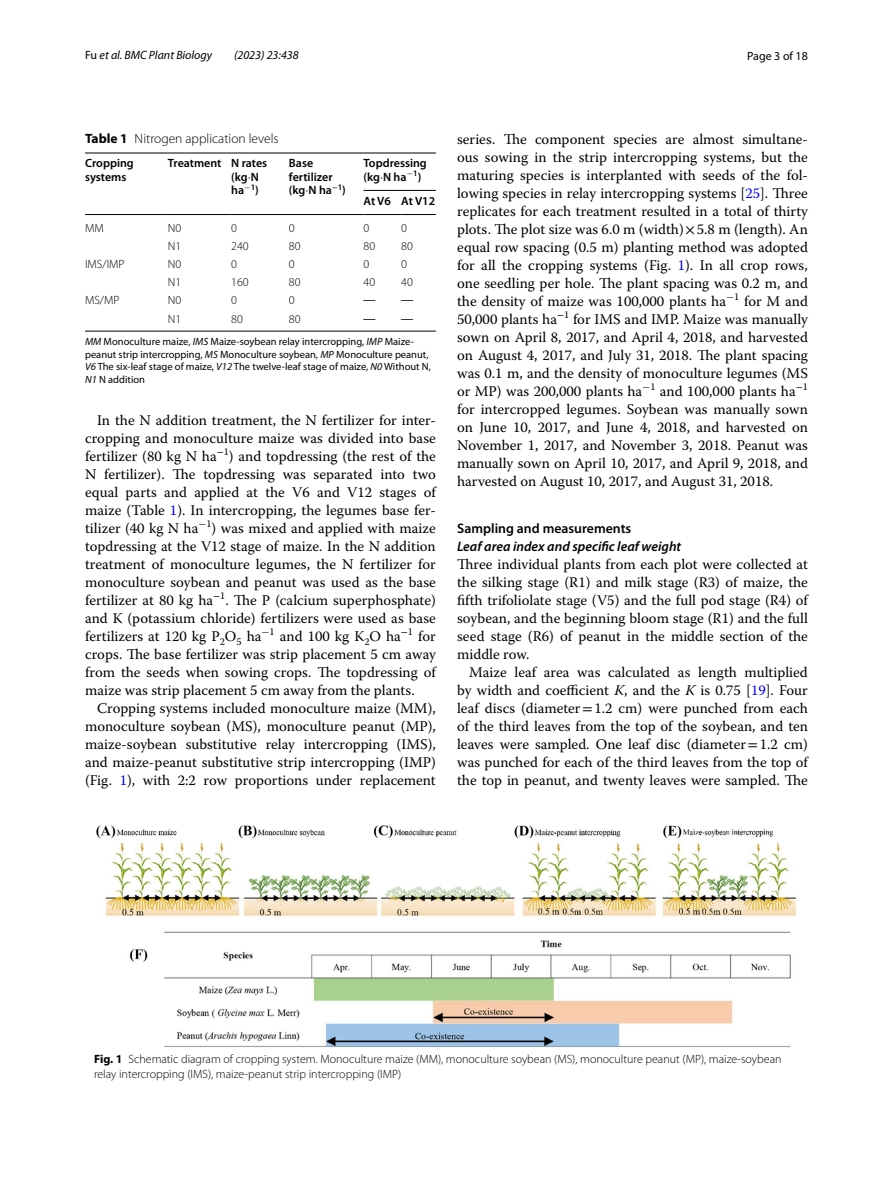
<style>
.page{position:relative;width:893px;height:1187px;background:#fff}
.page>*{position:absolute;margin:0;border:0;box-sizing:border-box;transform-origin:0 0}
.t1{font:14.7px/18px "Warnock Pro";color:#000;text-align:justify}
.t2{font:italic 600 13.8px "Myriad Pro";color:#000}
.t3{font:600 13.8px "Myriad Pro";color:#000}
.t4{font:300 13.5px "Myriad Pro";color:#000}
.t5{font:300 12px/15px "Myriad Pro";color:#000}
.t6{font:600 12px/13.5px "Myriad Pro";color:#000}
.t7{font:italic 12px "Myriad Pro";color:#000}
.t8{font:12px "Myriad Pro";color:#000}
.t9{font:12px "Segoe UI";color:#000}
.t10{font:10.5px/12.8px "Myriad Pro";color:#000}
.s1{font-style:normal}
.s2{font-weight:700}
.s3{font-family:"STIX";font-weight:400}
.s4{font-style:italic}
.s5{color:#00f}
.s6{font-family:"STIX"}
</style>
<div class="page">
<hr style="left:85px;top:153px;width:83px;height:1px;background:#000">
<hr style="left:85px;top:214px;width:83px;height:1px;background:#000">
<hr style="left:168px;top:153px;width:63px;height:1px;background:#000">
<hr style="left:168px;top:214px;width:63px;height:1px;background:#000">
<hr style="left:231px;top:153px;width:58px;height:1px;background:#000">
<hr style="left:231px;top:214px;width:58px;height:1px;background:#000">
<hr style="left:289px;top:153px;width:75px;height:1px;background:#000">
<hr style="left:289px;top:214px;width:75px;height:1px;background:#000">
<hr style="left:364px;top:153px;width:37px;height:1px;background:#000">
<hr style="left:401px;top:153px;width:35px;height:1px;background:#000">
<hr style="left:364px;top:214px;width:37px;height:1px;background:#000">
<hr style="left:401px;top:214px;width:35px;height:1px;background:#000">
<hr style="left:85px;top:331px;width:83px;height:1px;background:#000">
<hr style="left:168px;top:331px;width:63px;height:1px;background:#000">
<hr style="left:231px;top:331px;width:58px;height:1px;background:#000">
<hr style="left:289px;top:331px;width:75px;height:1px;background:#000">
<hr style="left:364px;top:331px;width:37px;height:1px;background:#000">
<hr style="left:401px;top:331px;width:35px;height:1px;background:#000">
<hr style="left:364px;top:190px;width:72px;height:1px;background:#000">
<img style="left:96px;top:825px;width:701px;height:222px">
<p class="t7" style="left:85px;top:48px;width:129px"><span class="s1">Fu</span> et al. BMC Plant Biology</p>
<p class="t7" style="left:234px;top:48px;width:66px">(2023) 23:438</p>
<p class="t8" style="left:747px;top:48px;width:62px">Page 3 of 18</p>
<p class="t4" style="left:85px;top:131px;width:195px"><span class="s2">Table 1</span> Nitrogen application levels</p>
<p class="t6" style="left:85px;top:156px;width:50px">Cropping systems</p>
<p class="t6" style="left:231px;top:156px;width:38px;text-indent:-63px">Treatment N rates (kg<span class="s3">·</span>N ha<sup>−</sup><sup>1</sup>)</p>
<p class="t6" style="left:289px;top:156px;width:58px">Base fertilizer (kg<span class="s3">·</span>N ha<sup>−</sup><sup>1</sup>)</p>
<p class="t6" style="left:364px;top:156px;width:65px">Topdressing (kg<span class="s3">·</span>N ha<sup>−</sup><sup>1</sup>)</p>
<p class="t6" style="left:364px;top:194px;width:73px">At V6 At V12</p>
<p class="t5" style="left:85px;top:220px;width:20px">MM</p>
<p class="t5" style="left:168px;top:220px;width:15px">N0</p>
<p class="t5" style="left:231px;top:220px;width:7px">0</p>
<p class="t5" style="left:289px;top:220px;width:7px">0</p>
<p class="t5" style="left:364px;top:220px;width:7px">0</p>
<p class="t5" style="left:401px;top:220px;width:7px">0</p>
<p class="t5" style="left:168px;top:238px;width:15px">N1</p>
<p class="t5" style="left:231px;top:238px;width:19px">240</p>
<p class="t5" style="left:289px;top:238px;width:13px">80</p>
<p class="t5" style="left:364px;top:238px;width:13px">80</p>
<p class="t5" style="left:401px;top:238px;width:13px">80</p>
<p class="t5" style="left:85px;top:257px;width:41px">IMS/IMP</p>
<p class="t5" style="left:168px;top:257px;width:15px">N0</p>
<p class="t5" style="left:231px;top:257px;width:7px">0</p>
<p class="t5" style="left:289px;top:257px;width:7px">0</p>
<p class="t5" style="left:363px;top:257px;width:7px">0</p>
<p class="t5" style="left:401px;top:257px;width:7px">0</p>
<p class="t5" style="left:168px;top:275px;width:15px">N1</p>
<p class="t5" style="left:231px;top:275px;width:19px">160</p>
<p class="t5" style="left:289px;top:275px;width:13px">80</p>
<p class="t5" style="left:363px;top:275px;width:13px">40</p>
<p class="t5" style="left:401px;top:275px;width:13px">40</p>
<p class="t5" style="left:85px;top:293px;width:36px">MS/MP</p>
<p class="t5" style="left:168px;top:293px;width:15px">N0</p>
<p class="t5" style="left:231px;top:293px;width:7px">0</p>
<p class="t5" style="left:289px;top:293px;width:7px">0</p>
<p class="t9" style="left:363px;top:289px;width:13px">―</p>
<p class="t9" style="left:401px;top:289px;width:13px">―</p>
<p class="t5" style="left:168px;top:311px;width:15px">N1</p>
<p class="t5" style="left:231px;top:311px;width:13px">80</p>
<p class="t5" style="left:289px;top:311px;width:13px">80</p>
<p class="t9" style="left:363px;top:307px;width:13px">―</p>
<p class="t9" style="left:401px;top:307px;width:13px">―</p>
<p class="t10" style="left:85px;top:335px;width:347px"><span class="s4">MM</span> Monoculture maize, <span class="s4">IMS</span> Maize-soybean relay intercropping, <span class="s4">IMP</span> Maize&shy;peanut strip intercropping, <span class="s4">MS</span> Monoculture soybean, <span class="s4">MP</span> Monoculture peanut, <span class="s4">V6</span> The six-leaf stage of maize, <span class="s4">V12</span> The twelve-leaf stage of maize, <span class="s4">N0</span> Without N, <span class="s4">N1</span> N addition</p>
<p class="t1" style="left:85px;top:411px;width:352px;text-indent:12px">In the N addition treatment, the N fertilizer for inter&shy;cropping and monoculture maize was divided into base fertilizer (80 kg N ha<sup>−</sup><sup>1</sup>) and topdressing (the rest of the N fertilizer). The topdressing was separated into two equal parts and applied at the V6 and V12 stages of maize (Table <span class="s5">1</span>). In intercropping, the legumes base fer&shy;tilizer (40 kg N ha<sup>−</sup><sup>1</sup>) was mixed and applied with maize topdressing at the V12 stage of maize. In the N addition treatment of monoculture legumes, the N fertilizer for monoculture soybean and peanut was used as the base fertilizer at 80 kg ha<sup>−</sup><sup>1</sup>. The P (calcium superphosphate) and K (potassium chloride) fertilizers were used as base fertilizers at 120 kg P<sub>2</sub>O<sub>5</sub> ha<sup>−</sup><sup>1</sup> and 100 kg K<sub>2</sub>O ha<sup>−</sup><sup>1</sup> for crops. The base fertilizer was strip placement 5 cm away from the seeds when sowing crops. The topdressing of maize was strip placement 5 cm away from the plants.</p>
<p class="t1" style="left:85px;top:699px;width:352px;text-indent:12px">Cropping systems included monoculture maize (MM), monoculture soybean (MS), monoculture peanut (MP), maize-soybean substitutive relay intercropping (IMS), and maize-peanut substitutive strip intercropping (IMP) (Fig. <span class="s5">1</span>), with 2:2 row proportions under replacement</p>
<p class="t1" style="left:457px;top:130px;width:352px">series. The component species are almost simultane&shy;ous sowing in the strip intercropping systems, but the maturing species is interplanted with seeds of the fol&shy;lowing species in relay intercropping systems [<span class="s5">25</span>]. Three replicates for each treatment resulted in a total of thirty plots. The plot size was 6.0 m (width)<span class="s6">×</span>5.8 m (length). An equal row spacing (0.5 m) planting method was adopted for all the cropping systems (Fig. <span class="s5">1</span>). In all crop rows, one seedling per hole. The plant spacing was 0.2 m, and the density of maize was 100,000 plants ha<sup>−</sup><sup>1</sup> for M and 50,000 plants ha<sup>−</sup><sup>1</sup> for IMS and IMP. Maize was manually sown on April 8, 2017, and April 4, 2018, and harvested on August 4, 2017, and July 31, 2018. The plant spacing was 0.1 m, and the density of monoculture legumes (MS or MP) was 200,000 plants ha<sup>−</sup><sup>1</sup> and 100,000 plants ha<sup>−</sup><sup>1 </sup>for intercropped legumes. Soybean was manually sown on June 10, 2017, and June 4, 2018, and harvested on November 1, 2017, and November 3, 2018. Peanut was manually sown on April 10, 2017, and April 9, 2018, and harvested on August 10, 2017, and August 31, 2018.</p>
<p class="t3" style="left:457px;top:519px;width:176px">Sampling and measurements</p>
<p class="t2" style="left:457px;top:537px;width:226px">Leaf area index and specific leaf weight</p>
<p class="t1" style="left:457px;top:555px;width:352px">Three individual plants from each plot were collected at the silking stage (R1) and milk stage (R3) of maize, the fifth trifoliolate stage (V5) and the full pod stage (R4) of soybean, and the beginning bloom stage (R1) and the full seed stage (R6) of peanut in the middle section of the middle row.</p>
<p class="t1" style="left:457px;top:663px;width:352px;text-indent:12px">Maize leaf area was calculated as length multiplied by width and coefficient <span class="s4">K</span>, and the <span class="s4">K</span> is 0.75 [<span class="s5">19</span>]. Four leaf discs (diameter<span class="s6">=</span>1.2 cm) were punched from each of the third leaves from the top of the soybean, and ten leaves were sampled. One leaf disc (diameter<span class="s6">=</span>1.2 cm) was punched for each of the third leaves from the top of the top in peanut, and twenty leaves were sampled. The</p>
<p class="t5" style="left:94px;top:1051px;width:689px"><span class="s2">Fig. 1</span> Schematic diagram of cropping system. Monoculture maize (MM), monoculture soybean (MS), monoculture peanut (MP), maize-soybean relay intercropping (IMS), maize-peanut strip intercropping (IMP)</p>
</div>
